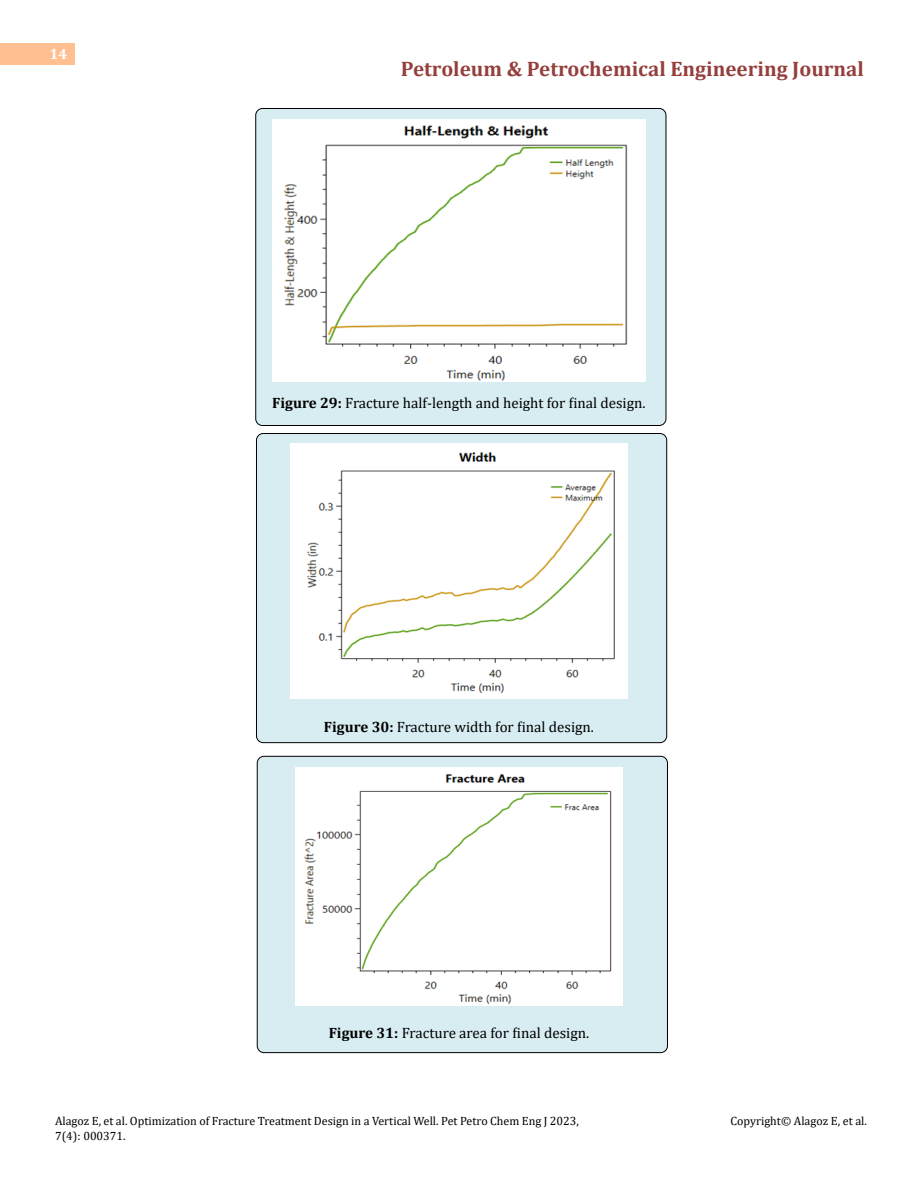
<style>
.page{position:relative;width:918px;height:1188px;background:#fff}
.page>*{position:absolute;margin:0;border:0;box-sizing:border-box;transform-origin:0 0}
.t1{font:700 21px "Cambria";color:#953f3c}
.t2{font:15px "Cambria";color:#000}
.t3{font:700 15px "Cambria";color:#fff}
.t4{font:12px/14.4px "Cambria";color:#000}
.s1{font-weight:700}
</style>
<div class="page">
<div style="left:0;top:43px;width:75px;height:21px;background:#ffbf91"></div>
<div style="left:257px;top:756px;width:410px;height:297px;background:#d8edf2;border-radius:7px"></div>
<div style="left:257px;top:756px;width:411px;height:297px;border:1px solid #000;border-radius:7px"></div>
<div style="left:256px;top:434px;width:411px;height:309px;background:#d8edf2;border-radius:7px"></div>
<div style="left:256px;top:433px;width:411px;height:310px;border:1px solid #000;border-radius:7px"></div>
<div style="left:256px;top:108px;width:410px;height:318px;background:#d8edf2;border-radius:7px"></div>
<div style="left:255px;top:108px;width:411px;height:318px;border:1px solid #000;border-radius:7px"></div>
<img style="left:272px;top:120px;width:374px;height:262px">
<div style="left:291px;top:444px;width:336px;height:255px;background:#fff"></div>
<div style="left:296px;top:768px;width:326px;height:238px;background:#fff"></div>
<p class="t3" style="left:50px;top:44px;width:19px">14</p>
<h1 class="t1" style="left:401px;top:54px;width:465px">Petroleum &amp; Petrochemical Engineering Journal</h1>
<p class="t2" style="left:272px;top:394px;width:375px"><span class="s1">Figure 29:</span> Fracture half-length and height for final design.</p>
<p class="t2" style="left:324px;top:718px;width:272px"><span class="s1">Figure 30:</span> Fracture width for final design.</p>
<p class="t2" style="left:329px;top:1024px;width:262px"><span class="s1">Figure 31:</span> Fracture area for final design.</p>
<p class="t4" style="left:55px;top:1114px;width:525px">Alagoz E, et al. Optimization of Fracture Treatment Design in a Vertical Well. Pet Petro Chem Eng J 2023,<br>7(4): 000371.</p>
<p class="t4" style="left:731px;top:1114px;width:138px">Copyright© Alagoz E, et al.</p>
</div>
